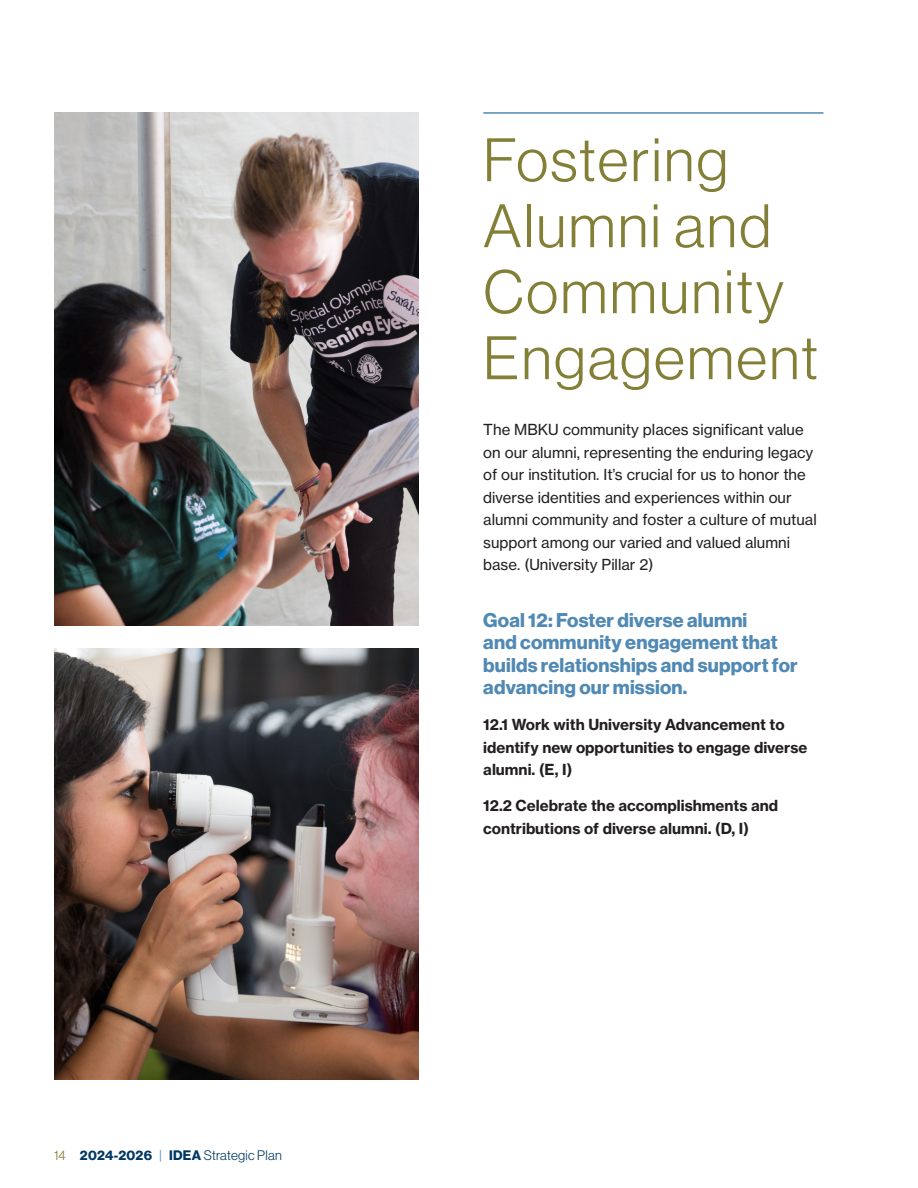
<style>
.page{position:relative;width:918px;height:1188px;background:#fff}
.page>*{position:absolute;margin:0;border:0;box-sizing:border-box;transform-origin:0 0}
.t1{font:60px/66px "N Haas Grotesk DS Pro 45 Lt";letter-spacing:.04em;color:#837f36}
.t2{font:19.5px/22.5px "N Haas Grotesk DS Pro 75 Bd";letter-spacing:.01em;color:#5089b4}
.t3{font:15px/22.5px "N Haas Grotesk TX Pro 55 Rg";color:#231f20}
.t4{font:15px/22.5px "N Haas Grotesk TX Pro 75 Bd";color:#231f20}
.t5{font:13.5px "N Haas Grotesk DS Pro 75 Bd";letter-spacing:.02em;color:#003864}
.s1{font-family:"N Haas Grotesk DS Pro 45 Lt";color:#837f36}
.s2{font-family:"N Haas Grotesk DS Pro 45 Lt";color:#5089b4}
.s3{font-family:"N Haas Grotesk DS Pro 45 Lt"}
</style>
<div class="page">
<hr style="left:483px;top:112px;width:341px;height:2px;background:#5089b4">
<img style="left:54px;top:648px;width:364px;height:432px">
<img style="left:54px;top:112px;width:364px;height:513px">
<p class="t5" style="left:54px;top:1147px;width:229px"><span class="s1">14</span> 2024-2026 <span class="s2">|</span> IDEA <span class="s3">Strategic Plan</span></p>
<p class="t1" style="left:483px;top:127px;width:336px">Fostering<br>Alumni and<br>Community<br>Engagement</p>
<p class="t3" style="left:483px;top:419px;width:335px">The MBKU community places significant value on our alumni, representing the enduring legacy of our institution. It’s crucial for us to honor the diverse identities and experiences within our alumni community and foster a culture of mutual support among our varied and valued alumni base. (University Pillar 2)</p>
<p class="t2" style="left:483px;top:609px;width:316px">Goal 12: Foster diverse alumni<br>and community engagement that builds relationships and support for advancing our mission.</p>
<p class="t4" style="left:483px;top:713px;width:326px">12.1 Work with University Advancement to identify new opportunities to engage diverse alumni. (E, I)</p>
<p class="t4" style="left:483px;top:794px;width:296px">12.2 Celebrate the accomplishments and contributions of diverse alumni. (D, I)</p>
</div>
